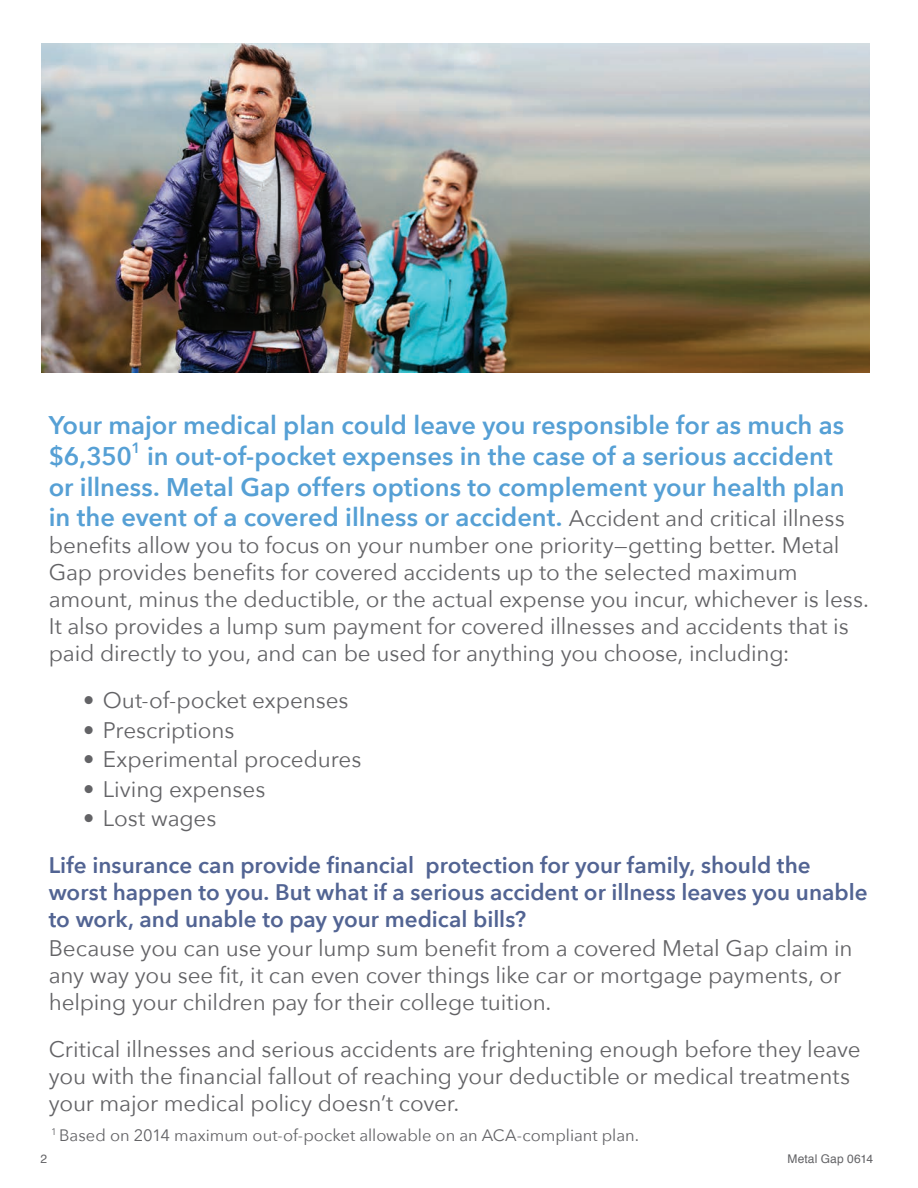
<style>
.page{position:relative;width:918px;height:1188px;background:#fff}
.page>*{position:absolute;margin:0;border:0;box-sizing:border-box;transform-origin:0 0}
.Sub_Title{font:600 25.5px/30.6px "Avenir Next";color:#56a0d5}
.Sub_Title-2{font:22.5px/27px "Avenir Next";letter-spacing:-.005em;color:#636366}
.Sub_Title-3{font:600 22.5px/27px "Avenir Next";color:#526493}
.Sub_Title-4{font:16.5px "Avenir Next";color:#636366}
.Sub_Title-5{font:600 14.85px "Avenir Next";color:#56a0d5}
.t1{font:12px "Helvetica";letter-spacing:.015em;color:#636366}
.s1{font-weight:400;font-size:22.5px;color:#636366}
</style>
<div class="page">
<img style="left:41px;top:44px;width:828px;height:328px">
<p class="Sub_Title" style="left:49px;top:410px;width:797px">Your major medical plan could leave you responsible for as much as $6,350</p>
<p class="Sub_Title-5" style="left:132px;top:439px;width:11px">1</p>
<p class="Sub_Title" style="left:49px;top:441px;width:797px;text-indent:98px">in out-of-pocket expenses in the case of a serious accident or illness. Metal Gap offers options to complement your health plan in the event of a covered illness or accident. <span class="s1">Accident and critical illness</span></p>
<p class="Sub_Title-2" style="left:49px;top:532px;width:822px">benefits allow you to focus on your number one priority—getting better. Metal Gap provides benefits for covered accidents up to the selected maximum amount, minus the deductible, or the actual expense you incur, whichever is less.<br>It also provides a lump sum payment for covered illnesses and accidents that is paid directly to you, and can be used for anything you choose, including:</p>
<p class="Sub_Title-2" style="left:83px;top:687px;width:267px">• Out-of-pocket expenses</p>
<p class="Sub_Title-2" style="left:83px;top:716px;width:153px">• Prescriptions</p>
<p class="Sub_Title-2" style="left:83px;top:746px;width:280px">• Experimental procedures</p>
<p class="Sub_Title-2" style="left:83px;top:775px;width:184px">• Living expenses</p>
<p class="Sub_Title-2" style="left:83px;top:805px;width:135px">• Lost wages</p>
<p class="Sub_Title-3" style="left:49px;top:851px;width:821px">Life insurance can provide financial protection for your family, should the worst happen to you. But what if a serious accident or illness leaves you unable to work, and unable to pay your medical bills?</p>
<p class="Sub_Title-2" style="left:49px;top:935px;width:805px">Because you can use your lump sum benefit from a covered Metal Gap claim in any way you see fit, it can even cover things like car or mortgage payments, or helping your children pay for their college tuition.</p>
<p class="Sub_Title-2" style="left:49px;top:1036px;width:814px">Critical illnesses and serious accidents are frightening enough before they leave you with the financial fallout of reaching your deductible or medical treatments your major medical policy doesn’t cover.</p>
<p class="Sub_Title-4" style="left:51px;top:1125px;width:589px"><sup>1</sup> Based on 2014 maximum out-of-pocket allowable on an ACA-compliant plan.</p>
<p class="t1" style="left:40px;top:1150px;width:8px">2</p>
<p class="t1" style="left:787px;top:1150px;width:87px">Metal Gap 0614</p>
</div>
